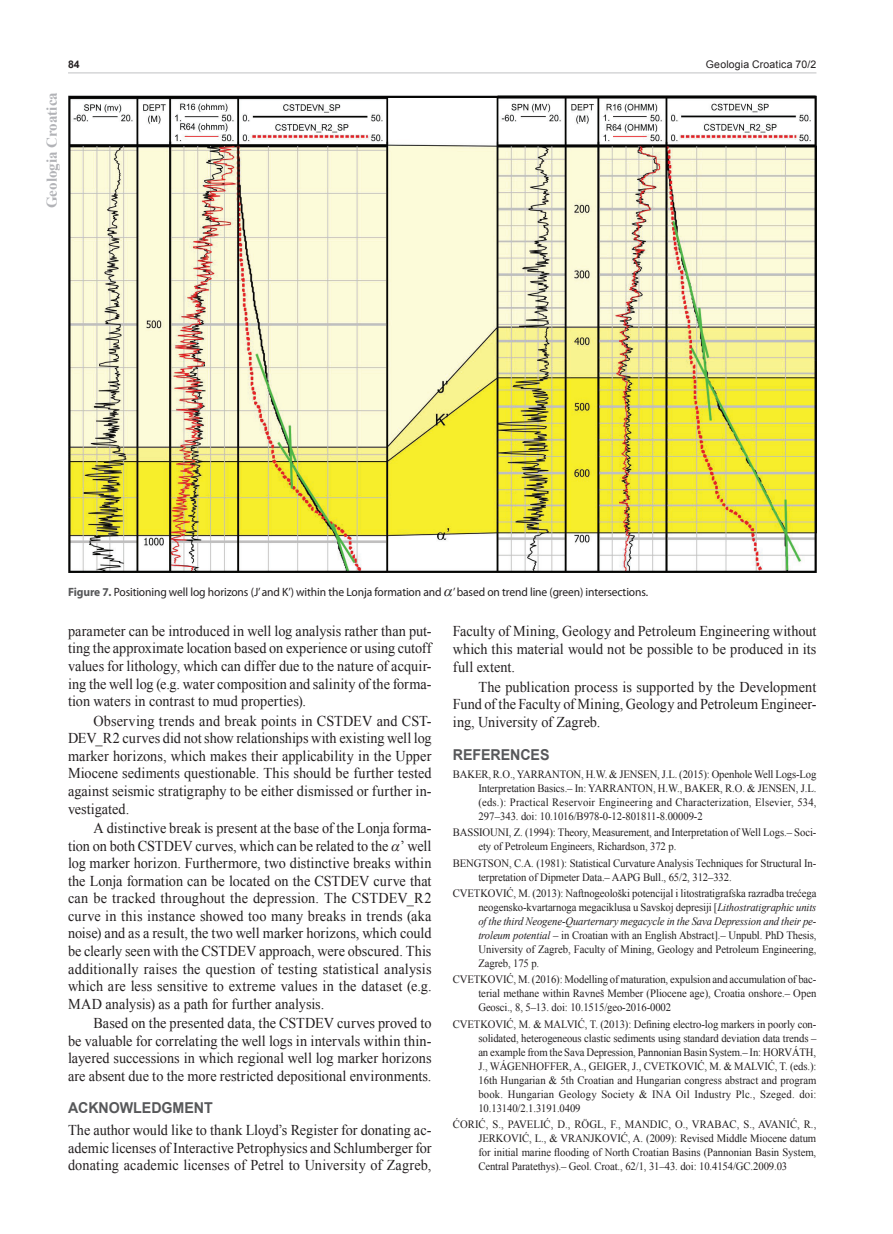
<style>
.page{position:relative;width:893px;height:1234px;background:#fff}
.page>*{position:absolute;margin:0;border:0;box-sizing:border-box;transform-origin:0 0}
.t1{font:15px/17.5px "Times New Roman";letter-spacing:.005em;color:#231f20;text-align:justify;scale:.95 1}
.t2{font:700 15px "Arial";letter-spacing:-.005em;color:#57585a;scale:.95 1}
.t3{font:700 15px "Times New Roman";color:#b2b3b7}
.t4{font:12px "Myriad Pro";letter-spacing:-.01em;color:#231f20;scale:.96 1}
.t5{font:11.25px/14.1px "Times New Roman";letter-spacing:-.01em;color:#231f20;text-align:justify;scale:.95 1}
.t6{font:10.5px "Arial";letter-spacing:.015em;color:#231f20}
.t7{font:700 10.5px "Arial";color:#231f20}
.s1{font-weight:700;color:#57585a}
.s2{font-family:"Grcki";font-style:italic;font-size:15px}
.s3{font-family:"Grcki";font-style:italic}
.s4{font-style:italic}
</style>
<div class="page">
<hr style="left:68px;top:72px;width:748px;height:1px;background:#c7c8ca">
<img style="left:68px;top:95px;width:748px;height:477px">
<p class="t7" style="left:68px;top:57px;width:13px">84</p>
<p class="t6" style="left:706px;top:57px;width:112px">Geologia Croatica 70/2</p>
<p class="t3" style="left:41px;top:208px;width:118px;rotate:-90deg">Geologia Croatica</p>
<p class="t4" style="left:68px;top:584px;width:606px"><span class="s1">Figure 7.</span> Positioning well log horizons (J’ and K’) within the Lonja formation and <span class="s2">a</span>’ based on trend line (green) intersections.</p>
<p class="t1" style="left:68px;top:621px;width:384px">parameter can be introduced in well log analysis rather than put&shy;ting the approximate location based on experience or using cutoff values for lithology, which can differ due to the nature of acquir&shy;ing the well log (e.g. water composition and salinity of the forma&shy;tion waters in contrast to mud properties).</p>
<p class="t1" style="left:68px;top:711px;width:384px;text-indent:26px">Observing trends and break points in CSTDEV and CST-DEV_R2 curves did not show relationships with existing well log marker horizons, which makes their applicability in the Upper Miocene sediments questionable. This should be further tested against seismic stratigraphy to be either dismissed or further in&shy;vestigated.</p>
<p class="t1" style="left:68px;top:819px;width:384px;text-indent:26px">A distinctive break is present at the base of the Lonja forma&shy;tion on both CSTDEV curves, which can be related to the <span class="s3">a</span>’ well log marker horizon. Furthermore, two distinctive breaks within the Lonja formation can be located on the CSTDEV curve that can be tracked throughout the depression. The CSTDEV_R2 curve in this instance showed too many breaks in trends (aka noise) and as a result, the two well marker horizons, which could be clearly seen with the CSTDEV approach, were obscured. This additionally raises the question of testing statistical analysis which are less sensitive to extreme values in the dataset (e.g.<br>MAD analysis) as a path for further analysis.</p>
<p class="t1" style="left:68px;top:1014px;width:384px;text-indent:26px">Based on the presented data, the CSTDEV curves proved to be valuable for correlating the well logs in intervals within thin&shy;layered successions in which regional well log marker horizons are absent due to the more restricted depositional environments.</p>
<p class="t2" style="left:68px;top:1097px;width:154px">ACKNOWLEDGMENT</p>
<p class="t1" style="left:68px;top:1120px;width:384px">The author would like to thank Lloyd’s Register for donating ac&shy;ademic licenses of Interactive Petrophysics and Schlumberger for donating academic licenses of Petrel to University of Zagreb,</p>
<p class="t1" style="left:453px;top:621px;width:384px">Faculty of Mining, Geology and Petroleum Engineering without which this material would not be possible to be produced in its full extent.</p>
<p class="t1" style="left:453px;top:677px;width:384px;text-indent:26px">The publication process is supported by the Development Fund of the Faculty of Mining, Geology and Petroleum Engineer&shy;ing, University of Zagreb.</p>
<p class="t2" style="left:453px;top:744px;width:103px">REFERENCES</p>
<p class="t5" style="left:478px;top:766px;width:357px;text-indent:-26px">BAKER, R.O., YARRANTON, H.W. &amp; JENSEN, J.L. (2015): Openhole Well Logs-Log Interpretation Basics.– In: YARRANTON, H.W., BAKER, R.O. &amp; JENSEN, J.L. (eds.): Practical Reservoir Engineering and Characterization, Elsevier, 534, 297–343. doi: 10.1016/B978-0-12-801811-8.00009-2</p>
<p class="t5" style="left:478px;top:825px;width:357px;text-indent:-26px">BASSIOUNI, Z. (1994): Theory, Measurement, and Interpretation of Well Logs.– Soci&shy;ety of Petroleum Engineers, Richardson, 372 p.</p>
<p class="t5" style="left:478px;top:855px;width:357px;text-indent:-26px">BENGTSON, C.A. (1981): Statistical Curvature Analysis Techniques for Structural In&shy;terpretation of Dipmeter Data.– AAPG Bull., 65/2, 312–332.</p>
<p class="t5" style="left:478px;top:885px;width:357px;text-indent:-26px">CVETKOVIĆ, M. (2013): Naftnogeološki potencijal i litostratigrafska razradba trećega neogensko-kvartarnoga megaciklusa u Savskoj depresiji [<span class="s4">Lithostratigraphic units of the third Neogene-Quarternary megacycle in the Sava Depression and their pe&shy;troleum potential</span> – in Croatian with an English Abstract .– Unpubl. PhD Thesis, University of Zagreb, Faculty of Mining, Geology and Petroleum Engineering, Zagreb, 175 p.</p>
<p class="t5" style="left:478px;top:972px;width:357px;text-indent:-26px">CVETKOVIĆ, M. (2016): Modelling of maturation, expulsion and accumulation of bac&shy;terial methane within Ravneš Member (Pliocene age), Croatia onshore.– Open Geosci., 8, 5–13. doi: 10.1515/geo-2016-0002</p>
<p class="t5" style="left:478px;top:1016px;width:357px;text-indent:-26px">CVETKOVIĆ, M. &amp; MALVIĆ, T. (2013): Defining electro-log markers in poorly con&shy;solidated, heterogeneous clastic sediments using standard deviation data trends – an example from the Sava Depression, Pannonian Basin System.– In: HORVÁTH, J., WÁGENHOFFER, A., GEIGER, J., CVETKOVIĆ, M. &amp; MALVIĆ, T. (eds.):<br>16th Hungarian &amp; 5th Croatian and Hungarian congress abstract and program book. Hungarian Geology Society &amp; INA Oil Industry Plc., Szeged. doi:<br>10.13140/2.1.3191.0409</p>
<p class="t5" style="left:478px;top:1116px;width:357px;text-indent:-26px">ĆORIĆ, S., PAVELIĆ, D., RÖGL, F., MANDIC, O., VRABAC, S., AVANIĆ, R., JERKOVIĆ, L., &amp; VRANJKOVIĆ, A. (2009): Revised Middle Miocene datum for initial marine flooding of North Croatian Basins (Pannonian Basin System, Central Paratethys).– Geol. Croat., 62/1, 31–43. doi: 10.4154/GC.2009.03</p>
</div>
